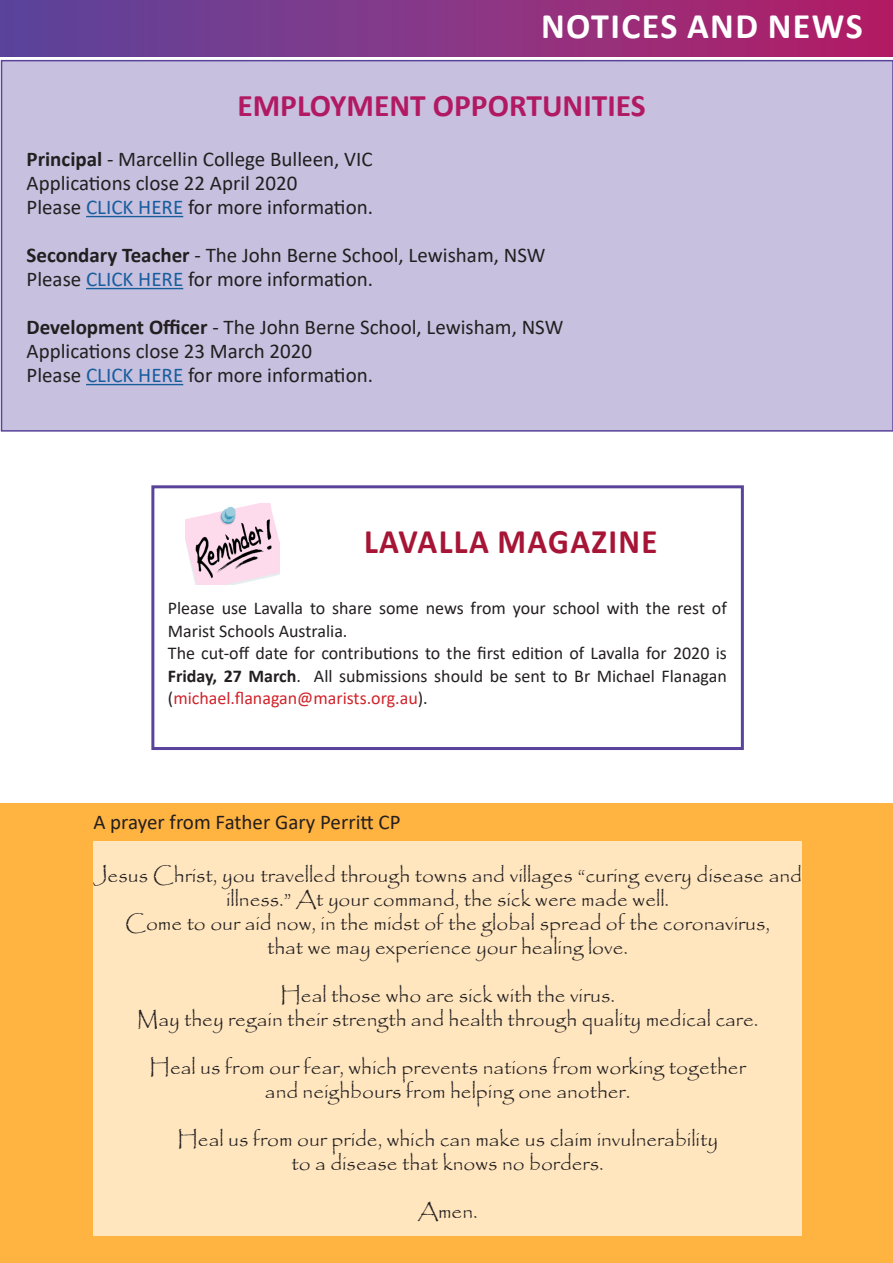
<style>
.page{position:relative;width:893px;height:1263px;background:#fff}
.page>*{position:absolute;margin:0;border:0;box-sizing:border-box;transform-origin:0 0}
.t1{font:700 36px "Calibri";letter-spacing:.04em;color:#fff}
.Blue_Title{font:700 34.5px "Calibri";letter-spacing:.04em;color:#a61536;scale:.95 1}
.t2{font:700 31.5px "Calibri";color:#b21963}
.t3{font:21px/24px "Papyrus";color:#231f20;text-align:center}
.t4{font:21px "Calibri";color:#231f20}
.t5{font:18px/22.5px "Calibri";color:#231f20}
.s1{font-weight:700}
.s2{color:#175d9e}
.s3{color:#d1232a}
</style>
<div class="page">
<div style="left:1px;top:804px;width:892px;height:459px;background:#ffb340"></div>
<div style="left:0;top:0;width:892px;height:57px;background:linear-gradient(to right,#5b489f,#b42067)"></div>
<div style="left:2px;top:61px;width:891px;height:370px;background:#c7c0df"></div>
<div style="left:1px;top:60px;width:892px;height:372px;border:2px solid #59439b"></div>
<img style="left:186px;top:503px;width:94px;height:81px">
<div style="left:151px;top:485px;width:593px;height:265px;border:3px solid #59439b"></div>
<hr style="left:86px;top:216px;width:97px;height:1px;background:#175d9e">
<hr style="left:86px;top:288px;width:97px;height:1px;background:#175d9e">
<hr style="left:86px;top:384px;width:97px;height:1px;background:#175d9e">
<div style="left:93px;top:841px;width:709px;height:395px;background:#ffe6bf"></div>
<p class="t1" style="left:541px;top:0;width:323px">NOTICES AND NEWS</p>
<p class="t2" style="left:237px;top:83px;width:410px">EMPLOYMENT OPPORTUNITIES</p>
<p class="t4" style="left:27px;top:145px;width:347px"><span class="s1">Principal</span> - Marcellin College Bulleen, VIC</p>
<p class="t4" style="left:27px;top:169px;width:272px">Applications close 22 April 2020</p>
<p class="t4" style="left:27px;top:193px;width:348px">Please <span class="s2">CLICK HERE</span> for more information.</p>
<p class="t4" style="left:27px;top:241px;width:520px"><span class="s1">Secondary Teacher</span> - The John Berne School, Lewisham, NSW</p>
<p class="t4" style="left:27px;top:265px;width:348px">Please <span class="s2">CLICK HERE</span> for more information.</p>
<p class="t4" style="left:27px;top:313px;width:538px"><span class="s1">Development Officer</span> - The John Berne School, Lewisham, NSW</p>
<p class="t4" style="left:27px;top:337px;width:287px">Applications close 23 March 2020</p>
<p class="t4" style="left:27px;top:361px;width:348px">Please <span class="s2">CLICK HERE</span> for more information.</p>
<p class="Blue_Title" style="left:364px;top:517px;width:310px">LAVALLA MAGAZINE</p>
<p class="t5" style="left:168px;top:596px;width:560px">Please use Lavalla to share some news from your school with the rest of<br>Marist Schools Australia.</p>
<p class="t5" style="left:168px;top:641px;width:560px;text-align:justify">The cut-off date for contributions to the first edition of Lavalla for 2020 is <span class="s1">Friday, 27 March</span>. All submissions should be sent to Br Michael Flanagan (<span class="s3">michael.flanagan@marists.org.au</span>).</p>
<p class="t4" style="left:93px;top:808px;width:309px">A prayer from Father Gary Perritt CP</p>
<p class="t3" style="left:93px;top:863px;width:710px">Jesus Christ, you travelled through towns and villages “curing every disease and illness.” At your command, the sick were made well.</p>
<p class="t3" style="left:125px;top:911px;width:646px">Come to our aid now, in the midst of the global spread of the coronavirus,</p>
<p class="t3" style="left:267px;top:935px;width:362px">that we may experience your healing love.</p>
<p class="t3" style="left:280px;top:983px;width:336px">Heal those who are sick with the virus.</p>
<p class="t3" style="left:137px;top:1007px;width:623px">May they regain their strength and health through quality medical care.</p>
<p class="t3" style="left:149px;top:1055px;width:598px">Heal us from our fear, which prevents nations from working together</p>
<p class="t3" style="left:265px;top:1079px;width:367px">and neighbours from helping one another.</p>
<p class="t3" style="left:177px;top:1127px;width:542px">Heal us from our pride, which can make us claim invulnerability</p>
<p class="t3" style="left:292px;top:1151px;width:313px">to a disease that knows no borders.</p>
<p class="t3" style="left:418px;top:1199px;width:61px">Amen.</p>
</div>
